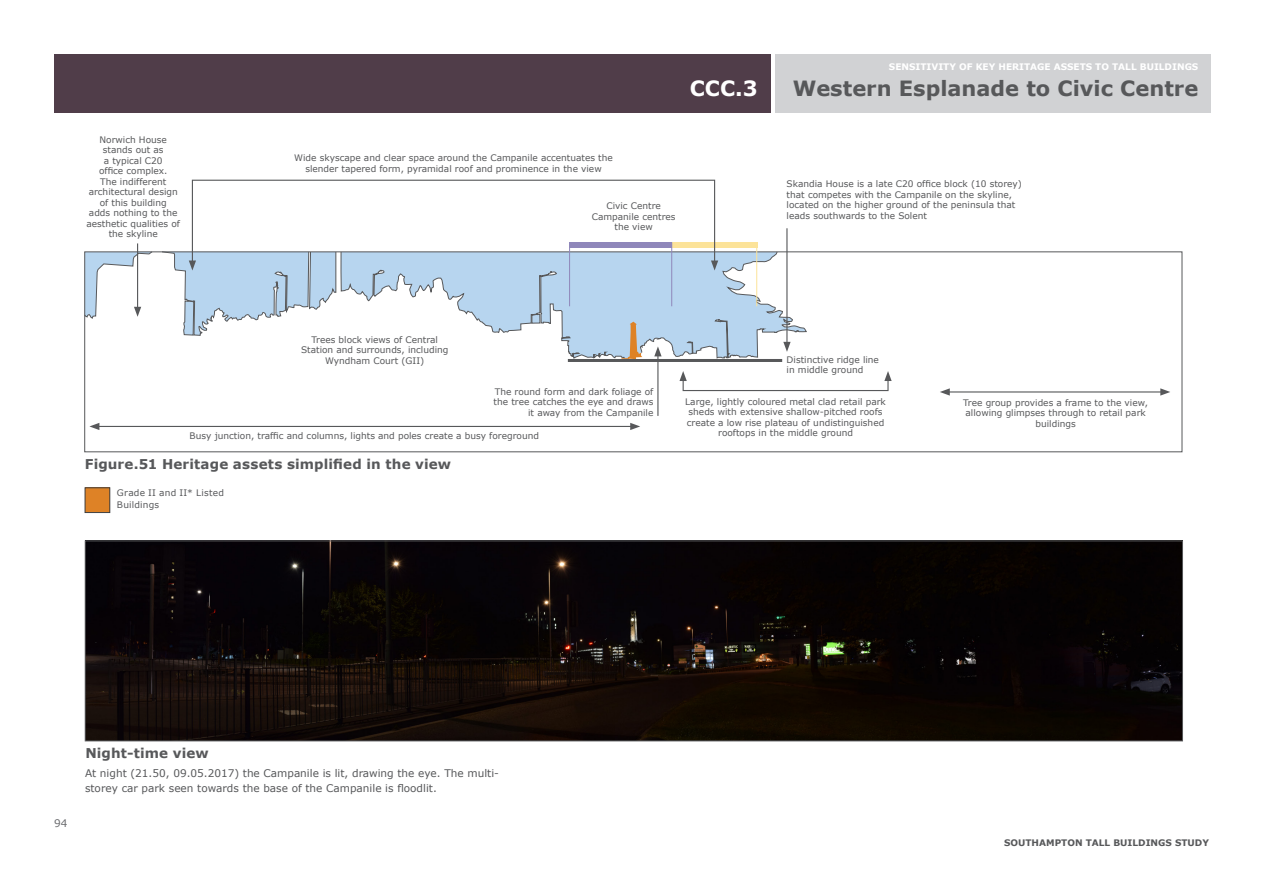
<style>
.page{position:relative;width:1263px;height:893px;background:#fff}
.page>*{position:absolute;margin:0;border:0;box-sizing:border-box;transform-origin:0 0}
.t1{font:700 21px "Verdana";color:#57585a}
.t2{font:700 21px "Verdana";color:#fff}
.t3{font:700 13.5px "Verdana";letter-spacing:.01em;color:#57585a}
.t4{font:10.5px/15px "Verdana";color:#57585a}
.t5{font:10.5px "Verdana";color:#6c6d70}
.t6{font:9px/10.5px "Verdana";color:#57585a;text-align:center}
.t7{font:700 9px "Verdana";color:#fff}
.t8{font:700 9px "Verdana";color:#57585a}
.t9{font:9px/12px "Verdana";letter-spacing:.025em;color:#57585a}
</style>
<div class="page">
<div style="left:85px;top:488px;width:25px;height:24px;background:#de8226"></div>
<div style="left:85px;top:488px;width:25px;height:25px;border:1px solid #3e3e3f"></div>
<div style="left:775px;top:54px;width:435px;height:59px;background:#d1d2d4"></div>
<div style="left:54px;top:54px;width:716px;height:59px;background:#503d49"></div>
<hr style="left:97px;top:426px;width:536px;height:1px;background:#57585a">
<svg style="left:89px;top:423px;width:10px;height:7px"></svg>
<svg style="left:630px;top:423px;width:10px;height:7px"></svg>
<hr style="left:947px;top:391px;width:216px;height:2px;background:#57585a">
<svg style="left:940px;top:388px;width:10px;height:8px"></svg>
<svg style="left:1160px;top:388px;width:10px;height:8px"></svg>
<div style="left:683px;top:378px;width:205px;height:13px;border:1px solid #57585a"></div>
<svg style="left:884px;top:371px;width:8px;height:10px"></svg>
<hr style="left:137px;top:243px;width:1px;height:66px;background:#57585a">
<svg style="left:84px;top:251px;width:69px;height:68px"></svg>
<div style="left:192px;top:180px;width:523px;height:83px;border:1px solid #57585a"></div>
<svg style="left:162px;top:190px;width:644px;height:226px"></svg>
<img style="left:87px;top:543px;width:1094px;height:196px">
<div style="left:85px;top:541px;width:1098px;height:200px;border:1px solid #57585a"></div>
<p class="t6" style="left:87px;top:134px;width:95px">Norwich House stands out as<br>a typical C20<br>office complex.<br>The indifferent architectural design of this building<br>adds nothing to the aesthetic qualities of the skyline</p>
<p class="t7" style="left:889px;top:61px;width:311px">SENSITIVITY OF KEY HERITAGE ASSETS TO TALL BUILDINGS</p>
<p class="t2" style="left:690px;top:73px;width:70px">CCC.3</p>
<p class="t1" style="left:793px;top:73px;width:407px">Western Esplanade to Civic Centre</p>
<p class="t6" style="left:294px;top:152px;width:320px">Wide skyscape and clear space around the Campanile accentuates the slender tapered form, pyramidal roof and prominence in the view</p>
<p class="t6" style="left:592px;top:201px;width:85px">Civic Centre<br>Campanile centres the view</p>
<p class="t6" style="left:787px;top:179px;width:237px;text-align:left">Skandia House is a late C20 office block (10 storey) that competes with the Campanile on the skyline, located on the higher ground of the peninsula that leads southwards to the Solent</p>
<p class="t6" style="left:301px;top:334px;width:149px">Trees block views of Central<br>Station and surrounds, including<br>Wyndham Court (GII)</p>
<p class="t6" style="left:494px;top:386px;width:161px;text-align:right">The round form and dark foliage of the tree catches the eye and draws it away from the Campanile</p>
<p class="t6" style="left:190px;top:431px;width:351px">Busy junction, traffic and columns, lights and poles create a busy foreground</p>
<p class="t3" style="left:85px;top:454px;width:368px">Figure.51 Heritage assets simplified in the view</p>
<p class="t9" style="left:117px;top:487px;width:109px">Grade II and II* Listed<br>Buildings</p>
<p class="t6" style="left:787px;top:354px;width:94px;text-align:left">Distinctive ridge line in middle ground</p>
<p class="t6" style="left:685px;top:396px;width:202px">Large, lightly coloured metal clad retail park sheds with extensive shallow-pitched roofs create a low rise plateau of undistinguished rooftops in the middle ground</p>
<p class="t6" style="left:963px;top:397px;width:186px">Tree group provides a frame to the view, allowing glimpses through to retail park buildings</p>
<p class="t5" style="left:54px;top:816px;width:15px">94</p>
<p class="t3" style="left:85px;top:744px;width:125px">Night-time view</p>
<p class="t4" style="left:85px;top:765px;width:415px">At night (21.50, 09.05.2017) the Campanile is lit, drawing the eye. The multi&shy;storey car park seen towards the base of the Campanile is floodlit.</p>
<p class="t8" style="left:1004px;top:836px;width:206px">SOUTHAMPTON TALL BUILDINGS STUDY</p>
</div>
